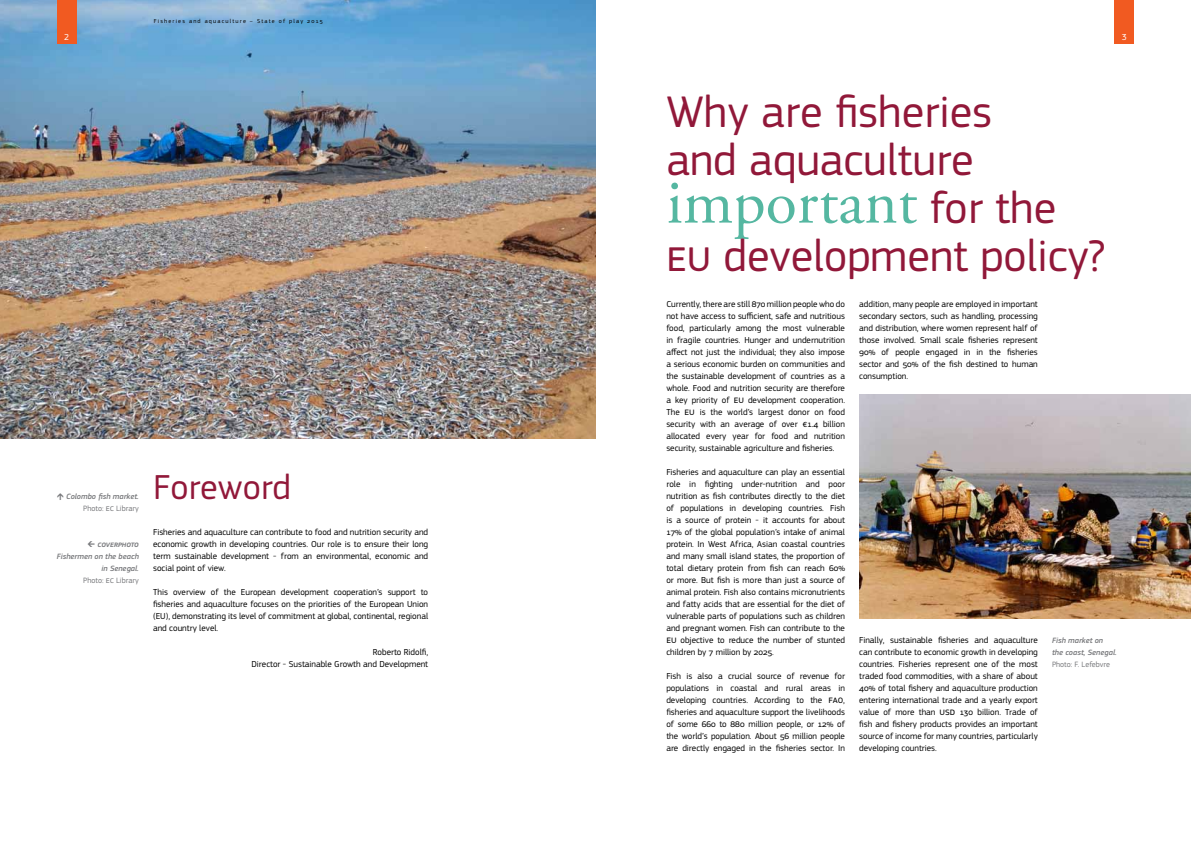
<style>
.page{position:relative;width:1191px;height:842px;background:#fff}
.page>*{position:absolute;margin:0;border:0;box-sizing:border-box;transform-origin:0 0}
.t1{font:64px "Adobe Garamond Pro";color:#55b7a1}
.t2{font:46px/48px "EC Square Sans Pro";color:#911839}
.t3{font:36px "EC Square Sans Pro";color:#911839}
.t4{font:9px/12px "EC Square Sans Pro";color:#000;text-align:justify}
.t5{font:9px "EC Square Sans Pro";color:#fff}
.t6{font:italic 500 8.5px "EC Square Sans Pro";color:#77787b}
.t7{font:italic 500 8px/12px "EC Square Sans Pro";color:#77787b;text-align:right}
.t8{font:8px "EC Square Sans Pro";color:#77787b}
.t9{font:6px "EC Square Sans Pro";letter-spacing:.2em;color:#000}
.s1{font-weight:400;font-style:normal}
.s2{font-weight:400;font-style:normal;font-size:9px}
.s3{font-family:"EC Square Sans Pro";font-size:46px;color:#911839}
.s4{font-size:10.5px}
</style>
<div class="page">
<img style="left:0;top:0;width:595px;height:439px">
<div style="left:1114px;top:0;width:20px;height:43px;background:#f15a21"></div>
<div style="left:57px;top:0;width:20px;height:43px;background:#f15a21"></div>
<img style="left:859px;top:394px;width:332px;height:225px">
<p class="t5" style="left:64px;top:31px;width:7px">2</p>
<p class="t9" style="left:154px;top:17px;width:170px">Fisheries and aquaculture – State of play 2015</p>
<p class="t7" style="left:66px;top:490px;width:74px">Colombo fish market.<br><span class="s1">Photo:</span> <span class="s2">ec</span> <span class="s1">Library</span></p>
<p class="t6" style="left:98px;top:539px;width:43px">coverphoto</p>
<p class="t7" style="left:57px;top:550px;width:84px">Fishermen on the beach in Senegal.<br><span class="s1">Photo:</span> <span class="s2">ec</span> <span class="s1">Library</span></p>
<h3 class="t3" style="left:153px;top:466px;width:139px">Foreword</h3>
<p class="t4" style="left:153px;top:526px;width:276px">Fisheries and aquaculture can contribute to food and nutrition security and economic growth in developing countries. Our role is to ensure their long term sustainable development - from an environmental, economic and social point of view.</p>
<p class="t4" style="left:153px;top:586px;width:276px">This overview of the European development cooperation’s support to fisheries and aquaculture focuses on the priorities of the European Union (EU), demonstrating its level of commitment at global, continental, regional and country level.</p>
<p class="t4" style="left:251px;top:646px;width:178px;text-align:right">Roberto Ridolfi,<br>Director - Sustainable Growth and Development</p>
<p class="t5" style="left:1121px;top:31px;width:7px">3</p>
<h2 class="t2" style="left:666px;top:88px;width:327px">Why are fisheries and aquaculture</h2>
<h1 class="t1" style="left:666px;top:164px;width:391px">important <span class="s3">for the</span></h1>
<h2 class="t2" style="left:666px;top:232px;width:440px">EU development policy?</h2>
<p class="t4" style="left:666px;top:298px;width:180px">Currently, there are still 870 million people who do not have access to sufficient, safe and nutritious food, particularly among the most vulnerable in fragile countries. Hunger and undernutrition affect not just the individual; they also impose a serious economic burden on communities and the sustainable development of countries as a whole. Food and nutrition security are therefore a key priority of <span class="s4">EU</span> development cooperation.<br>The <span class="s4">EU</span> is the world’s largest donor on food security with an average of over €1.4 billion allocated every year for food and nutrition security, sustainable agriculture and fisheries.</p>
<p class="t4" style="left:666px;top:466px;width:180px">Fisheries and aquaculture can play an essential role in fighting under-nutrition and poor nutrition as fish contributes directly to the diet of populations in developing countries. Fish is a source of protein - it accounts for about 17% of the global population’s intake of animal protein. In West Africa, Asian coastal countries and many small island states, the proportion of total dietary protein from fish can reach 60% or more. But fish is more than just a source of animal protein. Fish also contains micronutrients and fatty acids that are essential for the diet of vulnerable parts of populations such as children and pregnant women. Fish can contribute to the <span class="s4">EU</span> objective to reduce the number of stunted children by 7 million by 2025.</p>
<p class="t4" style="left:666px;top:670px;width:180px">Fish is also a crucial source of revenue for populations in coastal and rural areas in developing countries. According to the <span class="s4">FAO</span>, fisheries and aquaculture support the livelihoods of some 660 to 880 million people, or 12% of the world’s population. About 56 million people are directly engaged in the fisheries sector. In</p>
<p class="t4" style="left:859px;top:298px;width:180px">addition, many people are employed in important secondary sectors, such as handling, processing and distribution, where women represent half of those involved. Small scale fisheries represent 90% of people engaged in in the fisheries sector and 50% of the fish destined to human consumption.</p>
<p class="t4" style="left:859px;top:634px;width:180px">Finally, sustainable fisheries and aquaculture can contribute to economic growth in developing countries. Fisheries represent one of the most traded food commodities, with a share of about 40% of total fishery and aquaculture production entering international trade and a yearly export value of more than <span class="s4">USD</span> 130 billion. Trade of fish and fishery products provides an important source of income for many countries, particularly developing countries.</p>
<p class="t7" style="left:1052px;top:634px;width:66px;text-align:left">Fish market on<br>the coast, Senegal.</p>
<p class="t8" style="left:1052px;top:659px;width:59px">Photo: F. Lefebvre</p>
</div>
